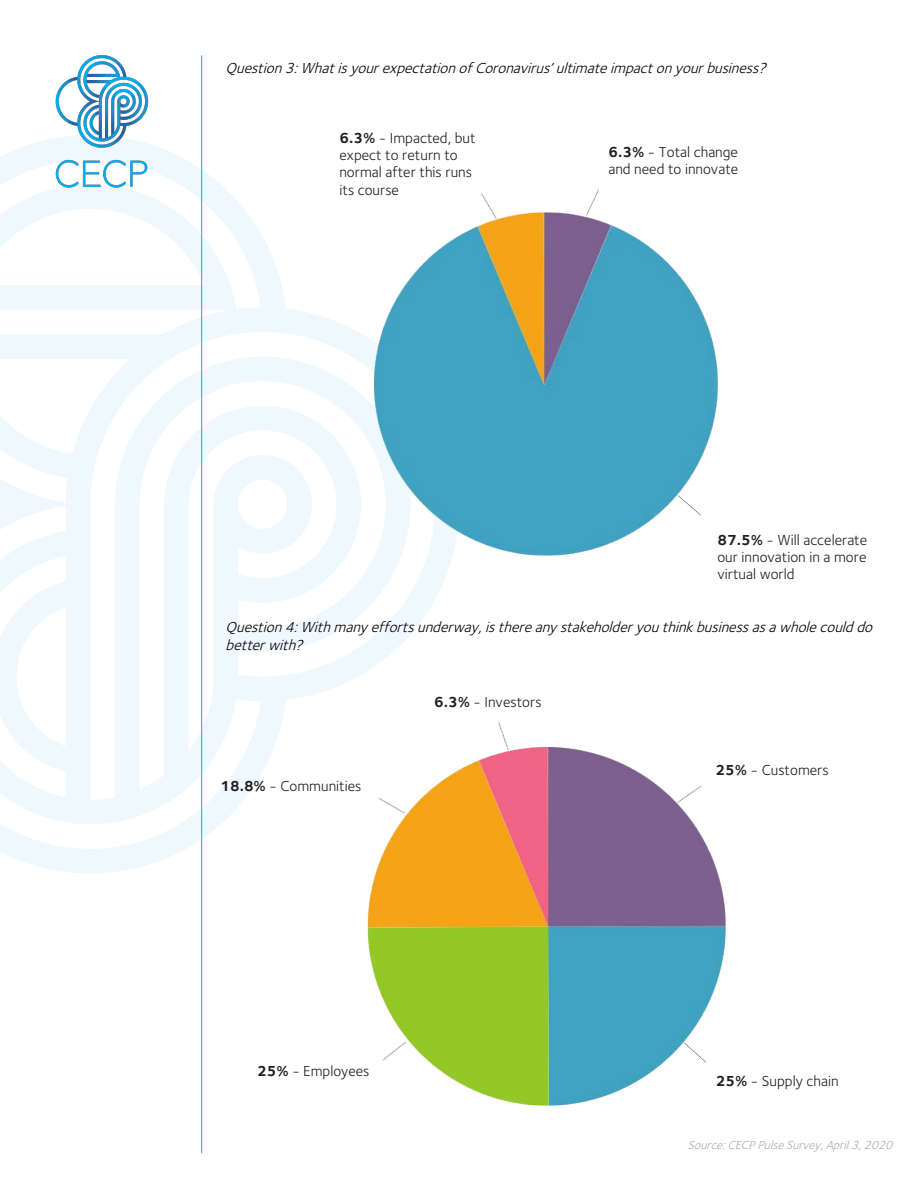
<style>
.page{position:relative;width:918px;height:1188px;background:#fff}
.page>*{position:absolute;margin:0;border:0;box-sizing:border-box;transform-origin:0 0}
.t1{font:15px/17.2px "Foundry Sterling";color:#221e1f}
.t2{font:italic 15px/18px "Foundry Sterling";color:#000}
.t3{font:italic 12px "Foundry Sterling";color:#aaa}
.s1{font-weight:700}
</style>
<div class="page">
<svg style="left:0;top:135px;width:452px;height:739px"></svg>
<hr style="left:201px;top:55px;width:1px;height:1128px;background:#00aeef">
<img style="left:46px;top:55px;width:112px;height:136px">
<img style="left:201px;top:1154px;width:1px;height:29px">
<img style="left:370px;top:210px;width:348px;height:349px">
<img style="left:361px;top:744px;width:365px;height:362px">
<img style="left:474px;top:193px;width:32px;height:30px">
<img style="left:576px;top:188px;width:38px;height:30px">
<img style="left:678px;top:490px;width:23px;height:33px">
<img style="left:683px;top:1038px;width:23px;height:33px">
<img style="left:668px;top:777px;width:37px;height:30px">
<img style="left:483px;top:722px;width:36px;height:35px">
<img style="left:376px;top:789px;width:29px;height:37px">
<img style="left:373px;top:1035px;width:37px;height:28px">
<p class="t2" style="left:226px;top:59px;width:546px">Question3:WhatisyourexpectationofCoronavirus’ultimateimpactonyourbusiness?</p>
<p class="t1" style="left:339px;top:129px;width:138px"><span class="s1">6.3%</span> - Impacted, but expect to return to normal after this runs its course</p>
<p class="t1" style="left:608px;top:143px;width:131px"><span class="s1">6.3%</span> - Total change and need to innovate</p>
<p class="t1" style="left:717px;top:531px;width:151px;text-align:justify"><span class="s1">87.5%</span> - Will accelerate our innovation in a more virtual world</p>
<p class="t2" style="left:226px;top:618px;width:653px">Question4:Withmany effortsunderway,isthereany stakeholderyouthinkbusinessasawholecoulddo betterwith?</p>
<p class="t1" style="left:220px;top:778px;width:143px"><span class="s1">18.8%</span> - Communities</p>
<p class="t1" style="left:434px;top:694px;width:109px"><span class="s1">6.3%</span> - Investors</p>
<p class="t1" style="left:257px;top:1063px;width:114px"><span class="s1">25%</span> - Employees</p>
<p class="t1" style="left:716px;top:762px;width:115px"><span class="s1">25%</span> - Customers</p>
<p class="t1" style="left:716px;top:1073px;width:124px"><span class="s1">25%</span> - Supply chain</p>
<p class="t3" style="left:688px;top:1138px;width:210px">Source:CECPPulseSurvey,April3,2020</p>
</div>
